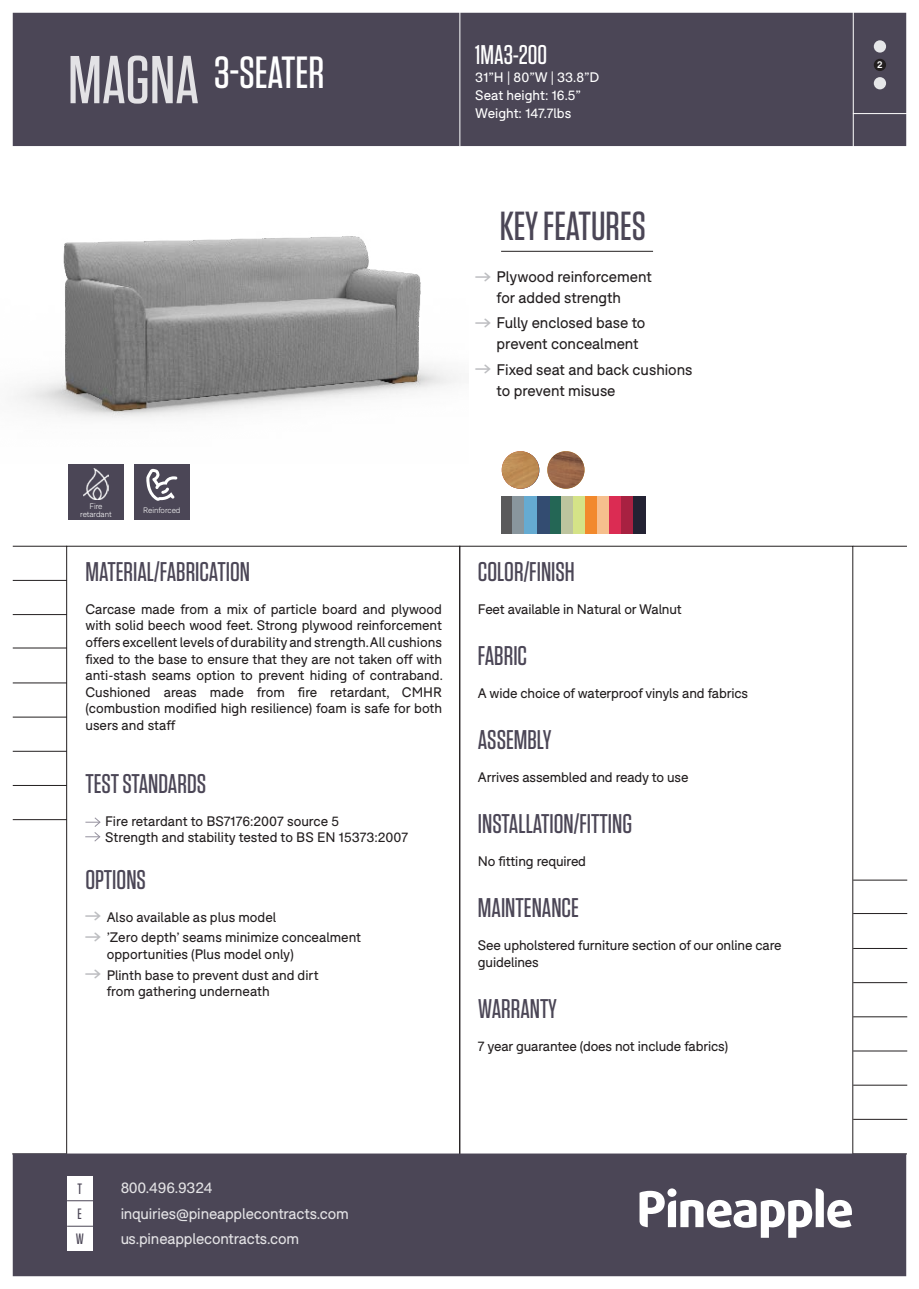
<style>
.page{position:relative;width:919px;height:1289px;background:#fff}
.page>*{position:absolute;margin:0;border:0;box-sizing:border-box;transform-origin:0 0}
.body_1_BLACK{font:500 45px "Tungsten";color:#fff}
.t1{font:500 40.5px "Tungsten";color:#4b4656}
.t2{font:500 27px "Tungsten";color:#4b4656}
.t3{font:500 27px "Tungsten";color:#fff}
.FEATURES___OPTIONS_b{font:15px/21px "F37 Bolton";letter-spacing:-.005em;color:#231f20}
.t4{font:15px/25.3px "F37 Bolton";letter-spacing:-.01em;color:#fff}
.t5{font:500 15px "Tungsten";color:#4b4656}
.FEATURES___OPTIONS_b-2{font:13.5px/16.5px "F37 Bolton";letter-spacing:-.01em;color:#231f20}
.t6{font:13.5px "F37 Bolton";color:#fff}
.PRODUCT_DIMS{font:700 9.45px "F37 Bolton";color:#fff}
.t7{font:300 7.8px/7.8px "F37 Bolton";color:#fff;text-align:center}
.s1{font-size:67.5px}
.s2{font-family:"Pinearrow";font-size:13.5px;color:#bcbdc0}
</style>
<div class="page">
<hr style="left:12px;top:1153px;width:54px;height:1px;background:#231f20">
<div style="left:13px;top:13px;width:893px;height:133px;background:#4b4656"></div>
<div style="left:13px;top:1153px;width:893px;height:123px;background:#4b4656;border:2px solid #4b4656"></div>
<hr style="left:853px;top:879px;width:54px;height:1px;background:#231f20">
<hr style="left:853px;top:1016px;width:54px;height:1px;background:#231f20">
<hr style="left:853px;top:948px;width:54px;height:1px;background:#231f20">
<hr style="left:853px;top:1084px;width:54px;height:1px;background:#231f20">
<hr style="left:853px;top:1050px;width:54px;height:1px;background:#231f20">
<hr style="left:853px;top:982px;width:54px;height:1px;background:#231f20">
<hr style="left:853px;top:1118px;width:54px;height:1px;background:#231f20">
<hr style="left:853px;top:913px;width:54px;height:1px;background:#231f20">
<svg style="left:639px;top:1188px;width:212px;height:49px"></svg>
<div style="left:667px;top:1188px;width:9px;height:8px;background:#fff;border-radius:50%"></div>
<div style="left:67px;top:1175px;width:26px;height:25px;background:#fff"></div>
<div style="left:67px;top:1200px;width:26px;height:25px;background:#fff"></div>
<svg style="left:67px;top:1200px;width:26px;height:1px"></svg>
<hr style="left:852px;top:546px;width:54px;height:1px;background:#231f20">
<hr style="left:852px;top:12px;width:1px;height:135px;background:#fff">
<hr style="left:852px;top:113px;width:54px;height:1px;background:#fff">
<hr style="left:459px;top:12px;width:1px;height:134px;background:#fff">
<hr style="left:13px;top:614px;width:54px;height:1px;background:#231f20">
<hr style="left:13px;top:751px;width:54px;height:1px;background:#231f20">
<hr style="left:13px;top:682px;width:54px;height:1px;background:#231f20">
<hr style="left:13px;top:546px;width:54px;height:1px;background:#231f20">
<hr style="left:13px;top:819px;width:54px;height:1px;background:#231f20">
<hr style="left:13px;top:785px;width:54px;height:1px;background:#231f20">
<hr style="left:13px;top:716px;width:54px;height:1px;background:#231f20">
<hr style="left:13px;top:580px;width:54px;height:1px;background:#231f20">
<hr style="left:13px;top:647px;width:54px;height:1px;background:#231f20">
<div style="left:67px;top:1225px;width:26px;height:25px;background:#fff"></div>
<svg style="left:67px;top:1225px;width:26px;height:1px"></svg>
<div style="left:68px;top:464px;width:56px;height:56px;background:#4b4656"></div>
<img style="left:83px;top:469px;width:25px;height:30px">
<div style="left:501px;top:497px;width:11px;height:37px;background:#5a5a5b"></div>
<div style="left:549px;top:497px;width:12px;height:37px;background:#246655"></div>
<div style="left:561px;top:497px;width:12px;height:37px;background:#bdc49e"></div>
<div style="left:512px;top:497px;width:13px;height:37px;background:#89969d"></div>
<div style="left:525px;top:497px;width:12px;height:37px;background:#65abd2"></div>
<div style="left:537px;top:497px;width:12px;height:37px;background:#334c71"></div>
<div style="left:573px;top:497px;width:12px;height:37px;background:#d5e387"></div>
<div style="left:585px;top:497px;width:12px;height:37px;background:#f2892c"></div>
<div style="left:597px;top:497px;width:12px;height:37px;background:#f6bf8d"></div>
<div style="left:609px;top:497px;width:12px;height:37px;background:#db2c53"></div>
<div style="left:621px;top:497px;width:12px;height:37px;background:#a82141"></div>
<div style="left:633px;top:497px;width:12px;height:37px;background:#232233"></div>
<img style="left:501px;top:451px;width:38px;height:37px;border-radius:19px">
<svg style="left:85px;top:817px;width:16px;height:24px"></svg>
<img style="left:15px;top:236px;width:444px;height:183px">
<img style="left:547px;top:451px;width:37px;height:37px;border-radius:19px">
<div style="left:873px;top:40px;width:13px;height:13px;background:#e6e7e9;border-radius:50%"></div>
<div style="left:873px;top:59px;width:13px;height:12px;background:#231f20;border-radius:50%"></div>
<div style="left:873px;top:77px;width:13px;height:12px;background:#e6e7e9;border-radius:50%"></div>
<hr style="left:501px;top:251px;width:152px;height:1px;background:#231f20">
<div style="left:134px;top:464px;width:56px;height:56px;background:#4b4656"></div>
<svg style="left:146px;top:469px;width:31px;height:31px"></svg>
<p class="body_1_BLACK" style="left:68px;top:49px;width:258px"><span class="s1">MAGNA</span> 3-SEATER</p>
<p class="t3" style="left:475px;top:40px;width:73px">1MA3-200</p>
<p class="t6" style="left:475px;top:69px;width:126px">31”H | 80”W | 33.8”D</p>
<p class="t6" style="left:475px;top:87px;width:107px">Seat height: 16.5”</p>
<p class="t6" style="left:475px;top:105px;width:97px">Weight: 147.7lbs</p>
<p class="t1" style="left:499px;top:205px;width:148px">KEY FEATURES</p>
<p class="FEATURES___OPTIONS_b" style="left:496px;top:266px;width:157px;text-indent:-21px"><span class="s2">A</span> Plywood reinforcement for added strength</p>
<p class="FEATURES___OPTIONS_b" style="left:496px;top:312px;width:150px;text-indent:-21px"><span class="s2">A</span> Fully enclosed base to prevent concealment</p>
<p class="FEATURES___OPTIONS_b" style="left:496px;top:359px;width:197px;text-indent:-21px"><span class="s2">A</span> Fixed seat and back cushions to prevent misuse</p>
<p class="t7" style="left:80px;top:502px;width:33px">Fire retardant</p>
<p class="t7" style="left:143px;top:506px;width:39px">Reinforced</p>
<p class="t2" style="left:85px;top:557px;width:166px">MATERIAL/FABRICATION</p>
<p class="FEATURES___OPTIONS_b-2" style="left:85px;top:601px;width:359px;text-align:justify">Carcase made from a mix of particle board and plywood with solid beech wood feet. Strong plywood reinforcement offers excellent levels of durability and strength. All cushions fixed to the base to ensure that they are not taken off with anti-stash seams option to prevent hiding of contraband.<br>Cushioned areas made from fire retardant, CMHR (combustion modified high resilience) foam is safe for both users and staff</p>
<p class="t2" style="left:85px;top:769px;width:122px">TEST STANDARDS</p>
<p class="FEATURES___OPTIONS_b-2" style="left:105px;top:812px;width:235px">Fire retardant to BS7176:2007 source 5</p>
<p class="FEATURES___OPTIONS_b-2" style="left:105px;top:829px;width:304px">Strength and stability tested to BS EN 15373:2007</p>
<p class="t2" style="left:85px;top:865px;width:62px">OPTIONS</p>
<p class="FEATURES___OPTIONS_b-2" style="left:85px;top:908px;width:192px"><sup>A</sup> Also available as plus model</p>
<p class="FEATURES___OPTIONS_b-2" style="left:107px;top:929px;width:256px;text-indent:-21px"><sup>A</sup> ’Zero depth’ seams minimize concealment opportunities (Plus model only)</p>
<p class="FEATURES___OPTIONS_b-2" style="left:107px;top:966px;width:213px;text-indent:-21px"><sup>A</sup> Plinth base to prevent dust and dirt from gathering underneath</p>
<p class="t2" style="left:478px;top:557px;width:98px">COLOR/FINISH</p>
<p class="FEATURES___OPTIONS_b-2" style="left:478px;top:601px;width:205px">Feet available in Natural or Walnut</p>
<p class="t2" style="left:478px;top:641px;width:51px">FABRIC</p>
<p class="FEATURES___OPTIONS_b-2" style="left:478px;top:685px;width:272px">A wide choice of waterproof vinyls and fabrics</p>
<p class="t2" style="left:478px;top:725px;width:75px">ASSEMBLY</p>
<p class="FEATURES___OPTIONS_b-2" style="left:478px;top:769px;width:212px">Arrives assembled and ready to use</p>
<p class="t2" style="left:478px;top:809px;width:156px">INSTALLATION/FITTING</p>
<p class="FEATURES___OPTIONS_b-2" style="left:478px;top:853px;width:110px">No fitting required</p>
<p class="t2" style="left:478px;top:893px;width:102px">MAINTENANCE</p>
<p class="FEATURES___OPTIONS_b-2" style="left:478px;top:937px;width:305px">See upholstered furniture section of our online care guidelines</p>
<p class="t2" style="left:478px;top:994px;width:80px">WARRANTY</p>
<p class="FEATURES___OPTIONS_b-2" style="left:478px;top:1037px;width:252px">7 year guarantee (does not include fabrics)</p>
<p class="t5" style="left:78px;top:1181px;width:6px">T</p>
<p class="t5" style="left:78px;top:1206px;width:6px">E</p>
<p class="t5" style="left:76px;top:1230px;width:10px">W</p>
<p class="t4" style="left:120px;top:1175px;width:230px">800.496.9324 inquiries@pineapplecontracts.com us.pineapplecontracts.com</p>
<p class="PRODUCT_DIMS" style="left:877px;top:59px;width:7px">2</p>
</div>
